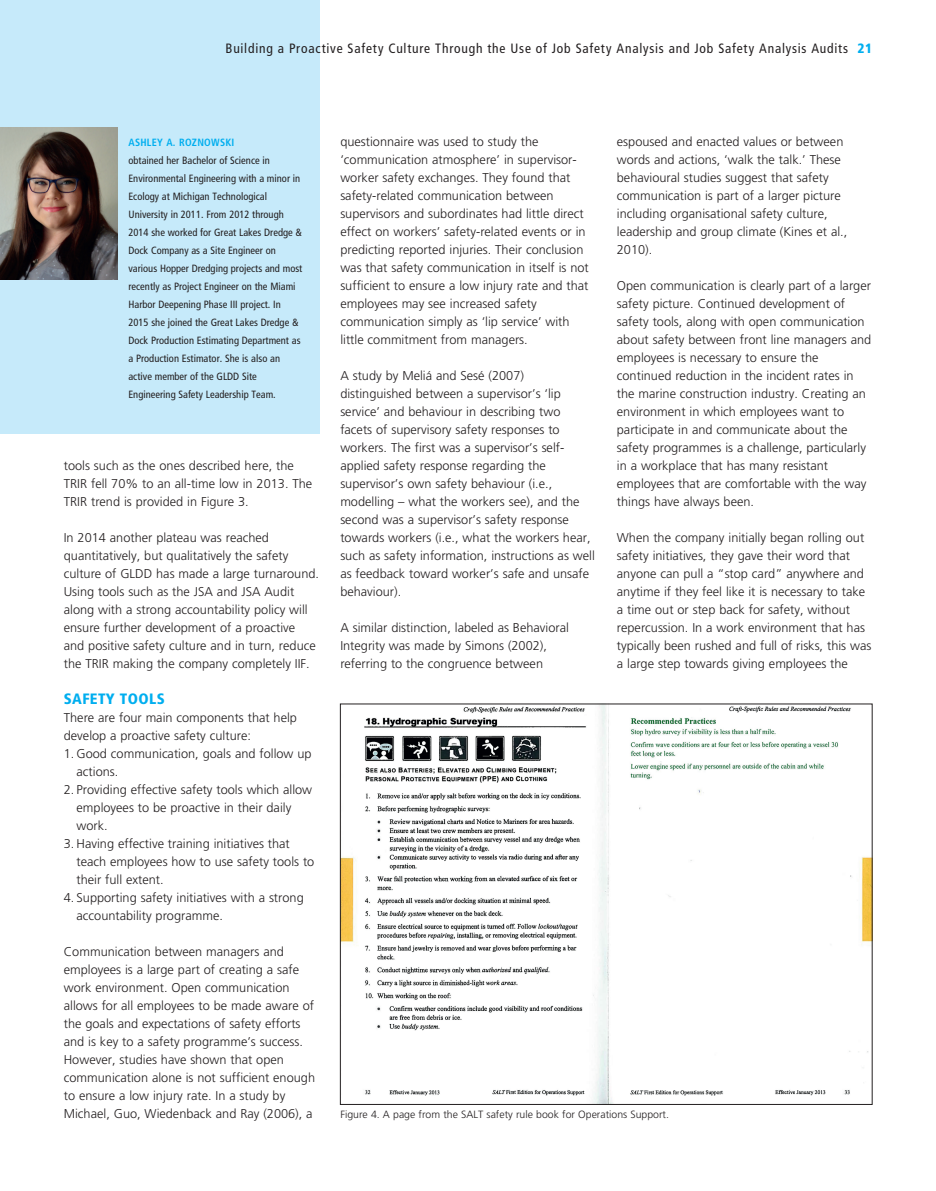
<style>
.page{position:relative;width:936px;height:1191px;background:#fff}
.page>*{position:absolute;margin:0;border:0;box-sizing:border-box;transform-origin:0 0}
.t1{font:900 condensed 15px "Frutiger LT Std";letter-spacing:.025em;color:#00aeef}
.t2{font:condensed 13.5px "Frutiger LT Std";letter-spacing:.06em;color:#231f20}
.t3{font:300 12.75px/18px "Frutiger LT Std";color:#231f20}
.t4{font:condensed 10.5px/18px "Frutiger LT Std";color:#231f20}
.t5{font:300 10.5px "Frutiger LT Std";color:#231f20}
.t6{font:700 condensed 10.5px "Frutiger LT Std";letter-spacing:.025em;color:#00aeef}
.s1{font-weight:900;color:#00aeef}
</style>
<div class="page">
<div style="left:0;top:0;width:319px;height:434px;background:#c6eafa"></div>
<img style="left:0;top:128px;width:117px;height:151px">
<img style="left:342px;top:706px;width:528px;height:396px">
<p class="t2" style="left:226px;top:40px;width:648px">Building a Proactive Safety Culture Through the Use of Job Safety Analysis and Job Safety Analysis Audits <span class="s1">21</span></p>
<p class="t6" style="left:128px;top:136px;width:107px">ASHLEY A. ROZNOWSKI</p>
<p class="t4" style="left:128px;top:151px;width:175px">obtained her Bachelor of Science in Environmental Engineering with a minor in Ecology at Michigan Technological University in 2011. From 2012 through 2014 she worked for Great Lakes Dredge &amp; Dock Company as a Site Engineer on various Hopper Dredging projects and most recently as Project Engineer on the Miami Harbor Deepening Phase III project. In 2015 she joined the Great Lakes Dredge &amp; Dock Production Estimating Department as a Production Estimator. She is also an active member of the GLDD Site Engineering Safety Leadership Team.</p>
<p class="t3" style="left:64px;top:456px;width:250px">tools such as the ones described here, the<br>TRIR fell 70% to an all-time low in 2013. The<br>TRIR trend is provided in Figure 3.</p>
<p class="t3" style="left:64px;top:528px;width:257px">In 2014 another plateau was reached quantitatively, but qualitatively the safety culture of GLDD has made a large turnaround.<br>Using tools such as the JSA and JSA Audit along with a strong accountability policy will ensure further development of a proactive<br>and positive safety culture and in turn, reduce the TRIR making the company completely IIF.</p>
<p class="t1" style="left:64px;top:689px;width:102px">SAFETY TOOLS</p>
<p class="t3" style="left:64px;top:708px;width:235px">There are four main components that help develop a proactive safety culture:</p>
<p class="t3" style="left:77px;top:744px;width:236px;text-indent:-13px">1. Good communication, goals and follow up actions.</p>
<p class="t3" style="left:77px;top:780px;width:237px;text-indent:-13px">2. Providing effective safety tools which allow employees to be proactive in their daily work.</p>
<p class="t3" style="left:77px;top:834px;width:239px;text-indent:-13px">3. Having effective training initiatives that teach employees how to use safety tools to their full extent.</p>
<p class="t3" style="left:77px;top:888px;width:229px;text-indent:-13px">4. Supporting safety initiatives with a strong accountability programme.</p>
<p class="t3" style="left:64px;top:942px;width:253px">Communication between managers and employees is a large part of creating a safe work environment. Open communication allows for all employees to be made aware of the goals and expectations of safety efforts and is key to a safety programme’s success.<br>However, studies have shown that open communication alone is not sufficient enough to ensure a low injury rate. In a study by Michael, Guo, Wiedenback and Ray (2006), a</p>
<p class="t3" style="left:340px;top:132px;width:250px">questionnaire was used to study the ‘communication atmosphere’ in supervisor&shy;worker safety exchanges. They found that safety-related communication between supervisors and subordinates had little direct effect on workers’ safety-related events or in predicting reported injuries. Their conclusion was that safety communication in itself is not sufficient to ensure a low injury rate and that employees may see increased safety communication simply as ‘lip service’ with little commitment from managers.</p>
<p class="t3" style="left:340px;top:366px;width:256px">A study by Meliá and Sesé (2007) distinguished between a supervisor’s ‘lip service’ and behaviour in describing two facets of supervisory safety responses to workers. The first was a supervisor’s self&shy;applied safety response regarding the supervisor’s own safety behaviour (i.e., modelling – what the workers see), and the second was a supervisor’s safety response towards workers (i.e., what the workers hear, such as safety information, instructions as well as feedback toward worker’s safe and unsafe behaviour).</p>
<p class="t3" style="left:340px;top:618px;width:230px">A similar distinction, labeled as Behavioral<br>Integrity was made by Simons (2002), referring to the congruence between</p>
<p class="t3" style="left:617px;top:132px;width:232px">espoused and enacted values or between words and actions, ‘walk the talk.’ These behavioural studies suggest that safety communication is part of a larger picture including organisational safety culture, leadership and group climate (Kines et al., 2010).</p>
<p class="t3" style="left:617px;top:276px;width:256px">Open communication is clearly part of a larger safety picture. Continued development of safety tools, along with open communication about safety between front line managers and employees is necessary to ensure the continued reduction in the incident rates in the marine construction industry. Creating an environment in which employees want to participate in and communicate about the safety programmes is a challenge, particularly in a workplace that has many resistant employees that are comfortable with the way things have always been.</p>
<p class="t3" style="left:617px;top:528px;width:256px">When the company initially began rolling out safety initiatives, they gave their word that anyone can pull a “stop card” anywhere and anytime if they feel like it is necessary to take a time out or step back for safety, without repercussion. In a work environment that has typically been rushed and full of risks, this was a large step towards giving employees the</p>
<p class="t5" style="left:340px;top:1108px;width:330px">Figure 4. A page from the SALT safety rule book for Operations Support.</p>
</div>
